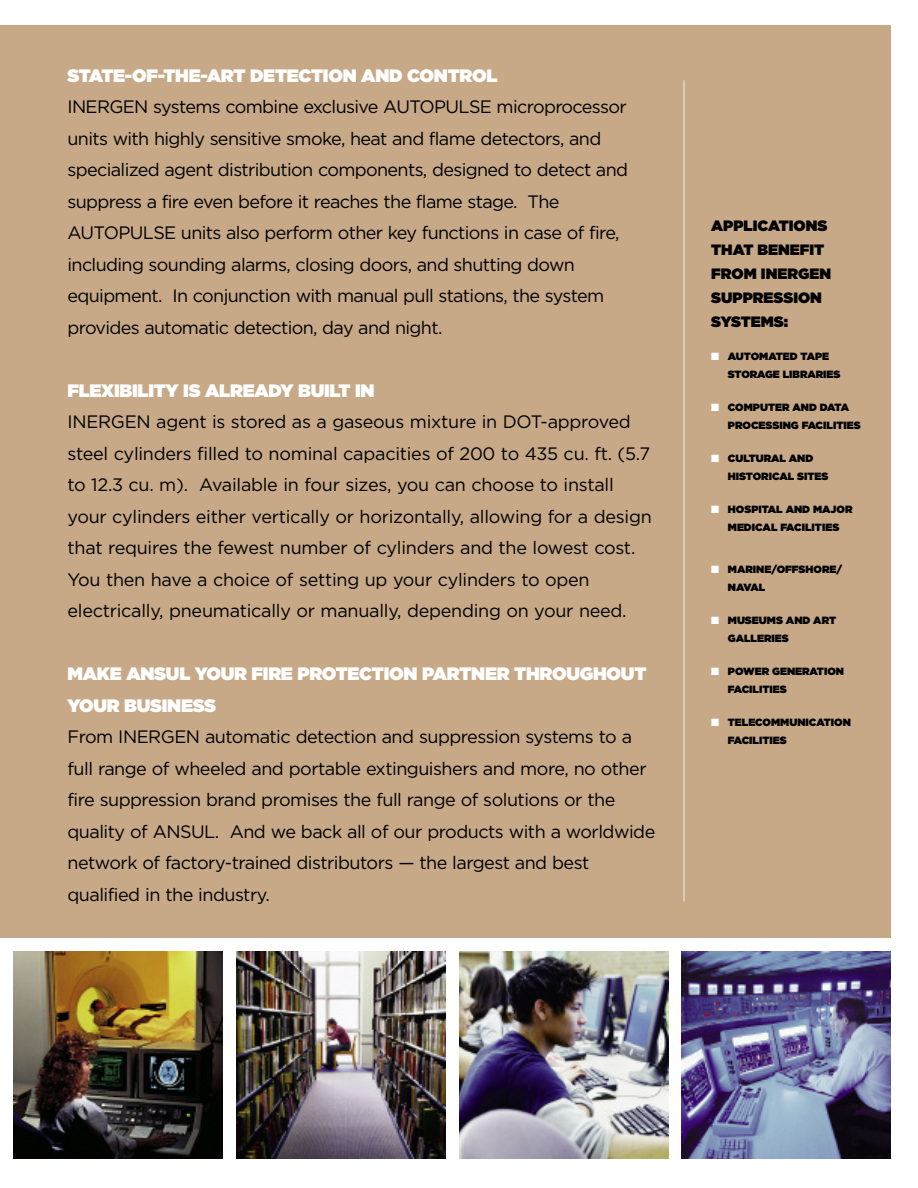
<style>
.page{position:relative;width:918px;height:1188px;background:#fff}
.page>*{position:absolute;margin:0;border:0;box-sizing:border-box;transform-origin:0 0}
.t1{font:18px/31.5px "Gotham";letter-spacing:-.03em;color:#000}
.t2{font:900 18px/31.5px "Gotham";letter-spacing:-.015em;color:#fff}
.t3{font:900 15px/24px "Gotham";color:#000}
.t4{font:900 10.5px/18px "Gotham";color:#000}
.s1{color:#fff}
</style>
<div class="page">
<div style="left:0;top:25px;width:891px;height:913px;background:#c7a987"></div>
<img style="left:682px;top:952px;width:209px;height:207px">
<img style="left:459px;top:952px;width:209px;height:207px">
<img style="left:236px;top:952px;width:210px;height:207px">
<img style="left:14px;top:952px;width:209px;height:207px">
<hr style="left:683px;top:80px;width:2px;height:822px;background:#e3d4c3">
<p class="t2" style="left:68px;top:60px;width:432px">STATE-OF-THE-ART DETECTION AND CONTROL</p>
<p class="t1" style="left:67px;top:91px;width:562px">INERGEN systems combine exclusive AUTOPULSE microprocessor units with highly sensitive smoke, heat and flame detectors, and specialized agent distribution components, designed to detect and suppress a fire even before it reaches the flame stage. The AUTOPULSE units also perform other key functions in case of fire, including sounding alarms, closing doors, and shutting down equipment. In conjunction with manual pull stations, the system provides automatic detection, day and night.</p>
<p class="t2" style="left:68px;top:375px;width:309px">FLEXIBILITY IS ALREADY BUILT IN</p>
<p class="t1" style="left:68px;top:406px;width:586px">INERGEN agent is stored as a gaseous mixture in DOT-approved steel cylinders filled to nominal capacities of 200 to 435 cu. ft. (5.7 to 12.3 cu. m). Available in four sizes, you can choose to install your cylinders either vertically or horizontally, allowing for a design that requires the fewest number of cylinders and the lowest cost.<br>You then have a choice of setting up your cylinders to open electrically, pneumatically or manually, depending on your need.</p>
<p class="t2" style="left:68px;top:658px;width:580px">MAKE ANSUL YOUR FIRE PROTECTION PARTNER THROUGHOUT<br>YOUR BUSINESS</p>
<p class="t1" style="left:67px;top:721px;width:589px">From INERGEN automatic detection and suppression systems to a full range of wheeled and portable extinguishers and more, no other fire suppression brand promises the full range of solutions or the quality of ANSUL. And we back all of our products with a worldwide network of factory-trained distributors — the largest and best qualified in the industry.</p>
<p class="t3" style="left:711px;top:214px;width:121px">APPLICATIONS<br>THAT BENEFIT<br>FROM INERGEN<br>SUPPRESSION<br>SYSTEMS:</p>
<p class="t4" style="left:728px;top:348px;width:114px;text-indent:-17px"><span class="s1">■</span> AUTOMATED TAPE<br>STORAGE LIBRARIES</p>
<p class="t4" style="left:728px;top:399px;width:134px;text-indent:-17px"><span class="s1">■</span> COMPUTER AND DATA<br>PROCESSING FACILITIES</p>
<p class="t4" style="left:728px;top:450px;width:102px;text-indent:-17px"><span class="s1">■</span> CULTURAL AND<br>HISTORICAL SITES</p>
<p class="t4" style="left:711px;top:501px;width:143px;text-align:center"><span class="s1">■</span> HOSPITAL AND MAJOR<br>MEDICAL FACILITIES</p>
<p class="t4" style="left:728px;top:561px;width:116px;text-indent:-17px"><span class="s1">■</span> MARINE/OFFSHORE/<br>NAVAL</p>
<p class="t4" style="left:728px;top:612px;width:110px;text-indent:-17px"><span class="s1">■</span> MUSEUMS AND ART<br>GALLERIES</p>
<p class="t4" style="left:728px;top:663px;width:118px;text-indent:-17px"><span class="s1">■</span> POWER GENERATION<br>FACILITIES</p>
<p class="t4" style="left:728px;top:714px;width:125px;text-indent:-17px"><span class="s1">■</span> TELECOMMUNICATION<br>FACILITIES</p>
</div>
